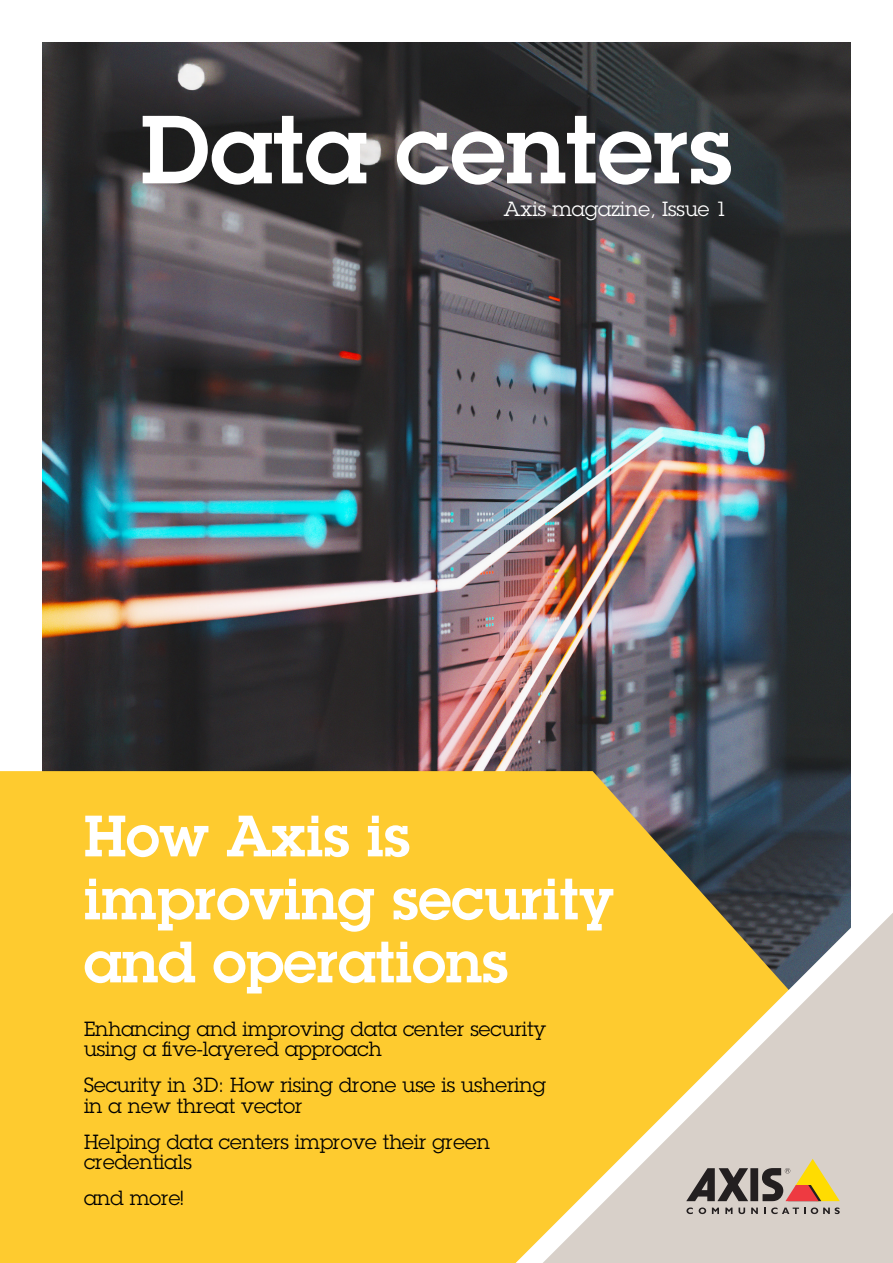
<style>
.page{position:relative;width:893px;height:1263px;background:#fff}
.page>*{position:absolute;margin:0;border:0;box-sizing:border-box;transform-origin:0 0}
.t1{font:600 94.5px "Lubalin Graph ECG";color:#fff}
.t2{font:600 57px/63px "Lubalin Graph ECG";color:#fff}
.t3{font:20.1px/20.7px "Lubalin Graph ECG";color:#000001}
.t4{font:20.1px "Lubalin Graph ECG";color:#fff}
</style>
<div class="page">
<img style="left:43px;top:43px;width:807px;height:728px">
<svg style="left:0;top:771px;width:851px;height:492px;background:#eec032"></svg>
<svg style="left:516px;top:885px;width:335px;height:378px;background:#d3ad37"></svg>
<svg style="left:543px;top:913px;width:350px;height:350px;background:#e3cb8a"></svg>
<div style="left:750px;top:1168px;width:8px;height:33px;background:#231f20"></div>
<svg style="left:686px;top:1168px;width:62px;height:33px;background:#7a7472"></svg>
<svg style="left:762px;top:1159px;width:78px;height:42px;background:#c7a773"></svg>
<svg style="left:686px;top:1207px;width:7px;height:7px"></svg>
<svg style="left:699px;top:1207px;width:7px;height:7px"></svg>
<svg style="left:712px;top:1207px;width:7px;height:7px"></svg>
<svg style="left:725px;top:1207px;width:7px;height:7px"></svg>
<svg style="left:738px;top:1207px;width:7px;height:7px"></svg>
<svg style="left:751px;top:1207px;width:7px;height:7px"></svg>
<svg style="left:764px;top:1207px;width:76px;height:7px"></svg>
<p class="t1" style="left:141px;top:87px;width:593px">Data centers</p>
<p class="t4" style="left:504px;top:197px;width:225px">Axis magazine, Issue 1</p>
<p class="t2" style="left:84px;top:805px;width:531px">How Axis is improving security and operations</p>
<p class="t3" style="left:84px;top:1018px;width:464px">Enhancing and improving data center security using a five-layered approach</p>
<p class="t3" style="left:84px;top:1075px;width:463px">Security in 3D: How rising drone use is ushering in a new threat vector</p>
<p class="t3" style="left:84px;top:1131px;width:407px">Helping data centers improve their green credentials</p>
<p class="t3" style="left:84px;top:1188px;width:101px">and more!</p>
</div>
